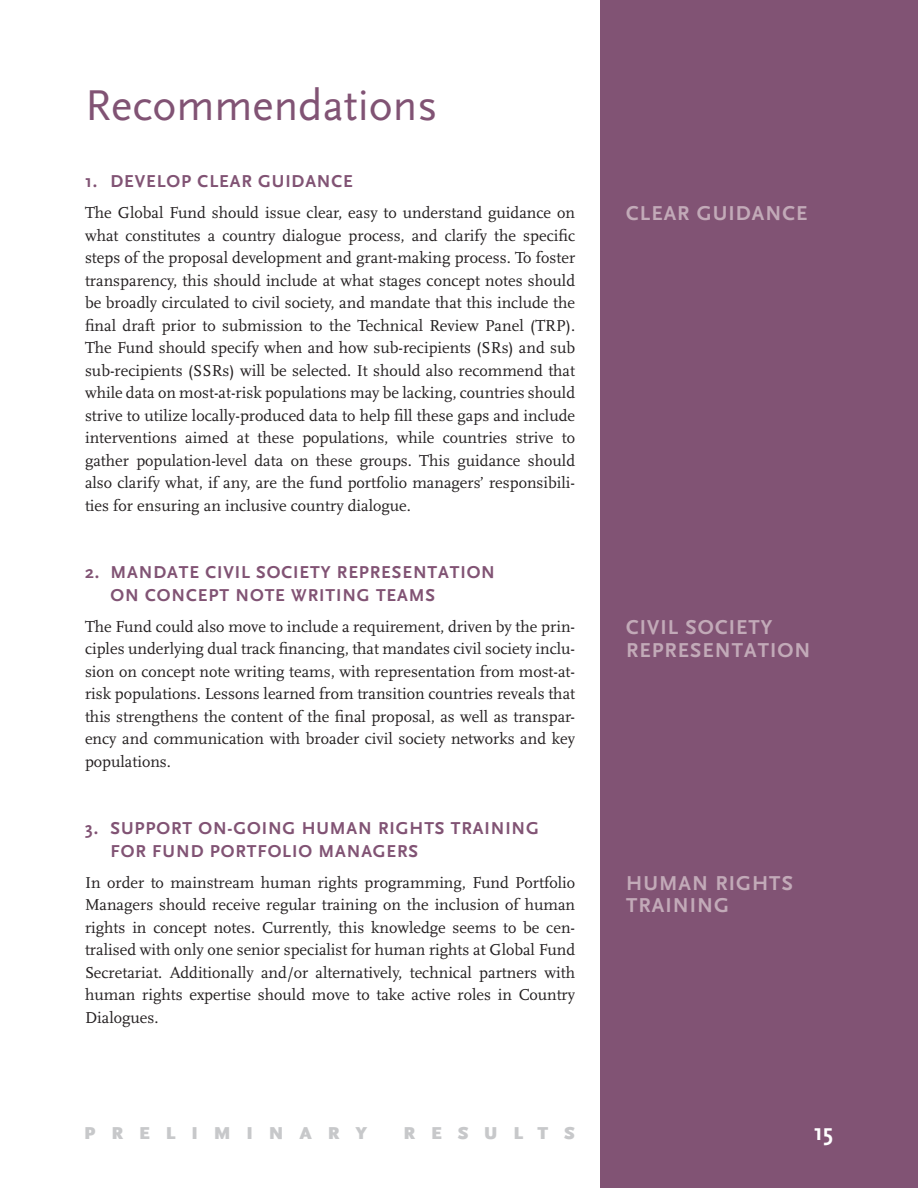
<style>
.page{position:relative;width:918px;height:1188px;background:#fff}
.page>*{position:absolute;margin:0;border:0;box-sizing:border-box;transform-origin:0 0}
.t1{font:45px "Scala Sans";color:#815374}
.t2{font:700 24px "Scala Sans";color:#fff}
.t3{font:700 21px/22.5px "Scala Sans";letter-spacing:.05em;color:#c2aab8}
.t4{font:700 18px/22.5px "Scala Sans";letter-spacing:.05em;color:#815374}
.t5{font:900 18px "Scala Sans";letter-spacing:.88em;color:#c7c8ca}
.t6{font:16.5px/22.5px "Scala";color:#231f20;text-align:justify}
</style>
<div class="page">
<div style="left:601px;top:0;width:317px;height:1188px;background:#815374"></div>
<h1 class="t1" style="left:85px;top:81px;width:354px">Recommendations</h1>
<p class="t4" style="left:85px;top:171px;width:269px">1. DEVELOP CLEAR GUIDANCE</p>
<p class="t6" style="left:85px;top:202px;width:492px">The Global Fund should issue clear, easy to understand guidance on what constitutes a country dialogue process, and clarify the specific steps of the proposal development and grant-making process. To foster transparency, this should include at what stages concept notes should be broadly circulated to civil society, and mandate that this include the final draft prior to submission to the Technical Review Panel (TRP).<br>The Fund should specify when and how sub-recipients (SRs) and sub sub-recipients (SSRs) will be selected. It should also recommend that while data on most-at-risk populations may be lacking, countries should strive to utilize locally-produced data to help fill these gaps and include interventions aimed at these populations, while countries strive to gather population-level data on these groups. This guidance should also clarify what, if any, are the fund portfolio managers’ responsibili&shy;ties for ensuring an inclusive country dialogue.</p>
<p class="t4" style="left:111px;top:562px;width:386px;text-indent:-26px">2. MANDATE CIVIL SOCIETY REPRESENTATION<br>ON CONCEPT NOTE WRITING TEAMS</p>
<p class="t6" style="left:85px;top:616px;width:492px">The Fund could also move to include a requirement, driven by the prin&shy;ciples underlying dual track financing, that mandates civil society inclu&shy;sion on concept note writing teams, with representation from most-at&shy;risk populations. Lessons learned from transition countries reveals that this strengthens the content of the final proposal, as well as transpar&shy;ency and communication with broader civil society networks and key populations.</p>
<p class="t4" style="left:111px;top:818px;width:430px;text-indent:-26px">3. SUPPORT ON-GOING HUMAN RIGHTS TRAINING<br>FOR FUND PORTFOLIO MANAGERS</p>
<p class="t6" style="left:85px;top:872px;width:492px">In order to mainstream human rights programming, Fund Portfolio Managers should receive regular training on the inclusion of human rights in concept notes. Currently, this knowledge seems to be cen&shy;tralised with only one senior specialist for human rights at Global Fund Secretariat. Additionally and/or alternatively, technical partners with human rights expertise should move to take active roles in Country Dialogues.</p>
<p class="t5" style="left:84px;top:1124px;width:285px">PRELIMINARY</p>
<p class="t5" style="left:403px;top:1124px;width:173px">RESULTS</p>
<p class="t3" style="left:626px;top:202px;width:183px">CLEAR GUIDANCE</p>
<p class="t3" style="left:626px;top:617px;width:186px">CIVIL SOCIETY<br>REPRESENTATION</p>
<p class="t3" style="left:626px;top:872px;width:168px">HUMAN RIGHTS<br>TRAINING</p>
<h2 class="t2" style="left:814px;top:1119px;width:21px">15</h2>
</div>
